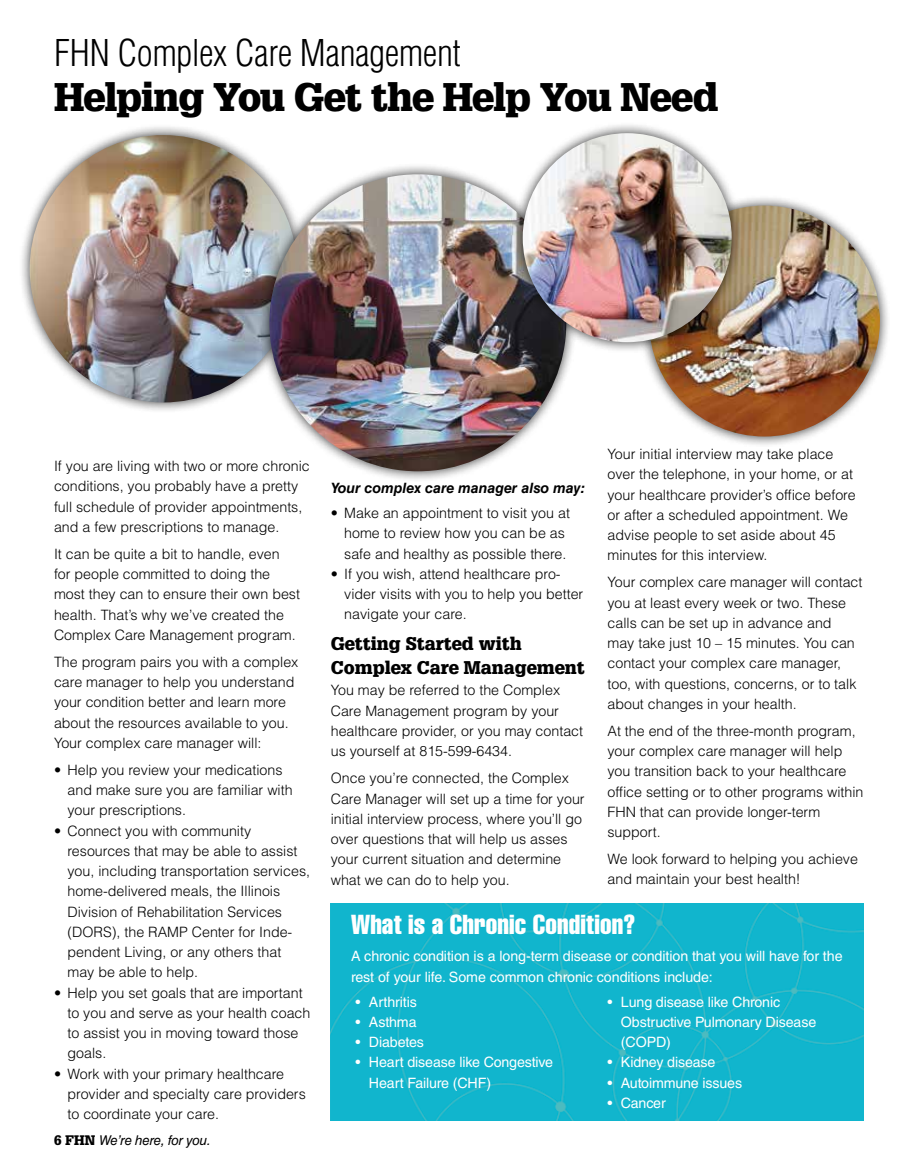
<style>
.page{position:relative;width:918px;height:1175px;background:#fff}
.page>*{position:absolute;margin:0;border:0;box-sizing:border-box;transform-origin:0 0}
.t1{font:900 39px "Glypha LT";letter-spacing:-.025em;color:#000}
.t2{font:300 condensed 36px "Helvetica LT Std";letter-spacing:-.005em;color:#000}
.t3{font:27px "Helvetica LT Std Comp";letter-spacing:.005em;color:#fff}
.t4{font:900 18px/24px "Glypha LT";color:#000}
.t5{font:300 14.25px/20.2px "Helvetica LT Std";color:#000}
.t6{font:14.25px/20.2px "Helvetica LT Std";letter-spacing:-.01em;color:#fff}
.t7{font:italic 700 14.25px "Helvetica LT Std";color:#000}
.t8{font:italic 13.5px "Helvetica LT Std";letter-spacing:-.02em;color:#000}
.s1{font-family:"Glypha LT";font-weight:900;font-style:normal}
</style>
<div class="page">
<div style="left:331px;top:903px;width:533px;height:217px;background:#11b5cd"></div>
<div style="left:638px;top:194px;width:253px;height:253px;background:#000;opacity:.75"></div>
<img style="left:649px;top:205px;width:231px;height:231px;border-radius:115px">
<div style="left:19px;top:124px;width:289px;height:289px;background:#000;opacity:.75"></div>
<img style="left:30px;top:135px;width:267px;height:267px;border-radius:134px">
<div style="left:258px;top:163px;width:319px;height:319px;background:#000;opacity:.75"></div>
<img style="left:269px;top:174px;width:297px;height:297px;border-radius:148px">
<div style="left:512px;top:122px;width:231px;height:231px;background:#000;opacity:.75"></div>
<img style="left:523px;top:133px;width:209px;height:209px;border-radius:104px">
<h2 class="t2" style="left:54px;top:31px;width:408px">FHN Complex Care Management</h2>
<h1 class="t1" style="left:54px;top:74px;width:666px">Helping You Get the Help You Need</h1>
<p class="t5" style="left:54px;top:455px;width:257px">If you are living with two or more chronic conditions, you probably have a pretty full schedule of provider appointments, and a few prescriptions to manage.</p>
<p class="t5" style="left:54px;top:543px;width:248px">It can be quite a bit to handle, even<br>for people committed to doing the most they can to ensure their own best health. That’s why we’ve created the Complex Care Management program.</p>
<p class="t5" style="left:54px;top:651px;width:246px">The program pairs you with a complex care manager to help you understand your condition better and learn more about the resources available to you.<br>Your complex care manager will:</p>
<p class="t5" style="left:67px;top:759px;width:227px;text-indent:-13px">• Help you review your medications and make sure you are familiar with your prescriptions.</p>
<p class="t5" style="left:67px;top:820px;width:244px;text-indent:-13px">• Connect you with community resources that may be able to assist you, including transportation services, home-delivered meals, the Illinois Division of Rehabilitation Services (DORS), the RAMP Center for Inde&shy;pendent Living, or any others that may be able to help.</p>
<p class="t5" style="left:67px;top:982px;width:244px;text-indent:-13px">• Help you set goals that are important to you and serve as your health coach to assist you in moving toward those goals.</p>
<p class="t5" style="left:67px;top:1063px;width:240px;text-indent:-13px">• Work with your primary healthcare provider and specialty care providers to coordinate your care.</p>
<p class="t8" style="left:54px;top:1132px;width:158px"><span class="s1">6 FHN</span> We’re here, for you.</p>
<p class="t5" style="left:608px;top:443px;width:250px">Your initial interview may take place over the telephone, in your home, or at your healthcare provider’s office before or after a scheduled appointment. We advise people to set aside about 45 minutes for this interview.</p>
<p class="t5" style="left:608px;top:572px;width:257px">Your complex care manager will contact you at least every week or two. These calls can be set up in advance and<br>may take just 10 – 15 minutes. You can contact your complex care manager, too, with questions, concerns, or to talk about changes in your health.</p>
<p class="t5" style="left:608px;top:720px;width:258px">At the end of the three-month program, your complex care manager will help you transition back to your healthcare office setting or to other programs within<br>FHN that can provide longer-term support.</p>
<p class="t5" style="left:608px;top:848px;width:252px">We look forward to helping you achieve and maintain your best health!</p>
<h3 class="t3" style="left:351px;top:907px;width:286px">What is a Chronic Condition?</h3>
<p class="t6" style="left:351px;top:946px;width:493px">A chronic condition is a long-term disease or condition that you will have for the rest of your life. Some common chronic conditions include:</p>
<p class="t6" style="left:356px;top:991px;width:63px">• Arthritis</p>
<p class="t6" style="left:356px;top:1011px;width:63px">• Asthma</p>
<p class="t6" style="left:356px;top:1031px;width:70px">• Diabetes</p>
<p class="t6" style="left:369px;top:1052px;width:186px;text-indent:-13px">• Heart disease like Congestive<br>Heart Failure (CHF)</p>
<p class="t7" style="left:331px;top:480px;width:256px">Your complex care manager also may:</p>
<p class="t5" style="left:344px;top:503px;width:227px;text-indent:-13px">• Make an appointment to visit you at home to review how you can be as safe and healthy as possible there.</p>
<p class="t5" style="left:344px;top:563px;width:241px;text-indent:-13px">• If you wish, attend healthcare pro&shy;vider visits with you to help you better navigate your care.</p>
<p class="t4" style="left:331px;top:631px;width:256px">Getting Started with<br>Complex Care Management</p>
<p class="t5" style="left:331px;top:680px;width:254px">You may be referred to the Complex Care Management program by your healthcare provider, or you may contact us yourself at 815-599-6434.</p>
<p class="t5" style="left:331px;top:768px;width:255px">Once you’re connected, the Complex Care Manager will set up a time for your initial interview process, where you’ll go over questions that will help us asses your current situation and determine what we can do to help you.</p>
<p class="t6" style="left:621px;top:991px;width:197px;text-indent:-13px">• Lung disease like Chronic<br>Obstructive Pulmonary Disease (COPD)</p>
<p class="t6" style="left:608px;top:1052px;width:109px">• Kidney disease</p>
<p class="t6" style="left:608px;top:1072px;width:136px">• Autoimmune issues</p>
<p class="t6" style="left:608px;top:1092px;width:60px">• Cancer</p>
</div>
